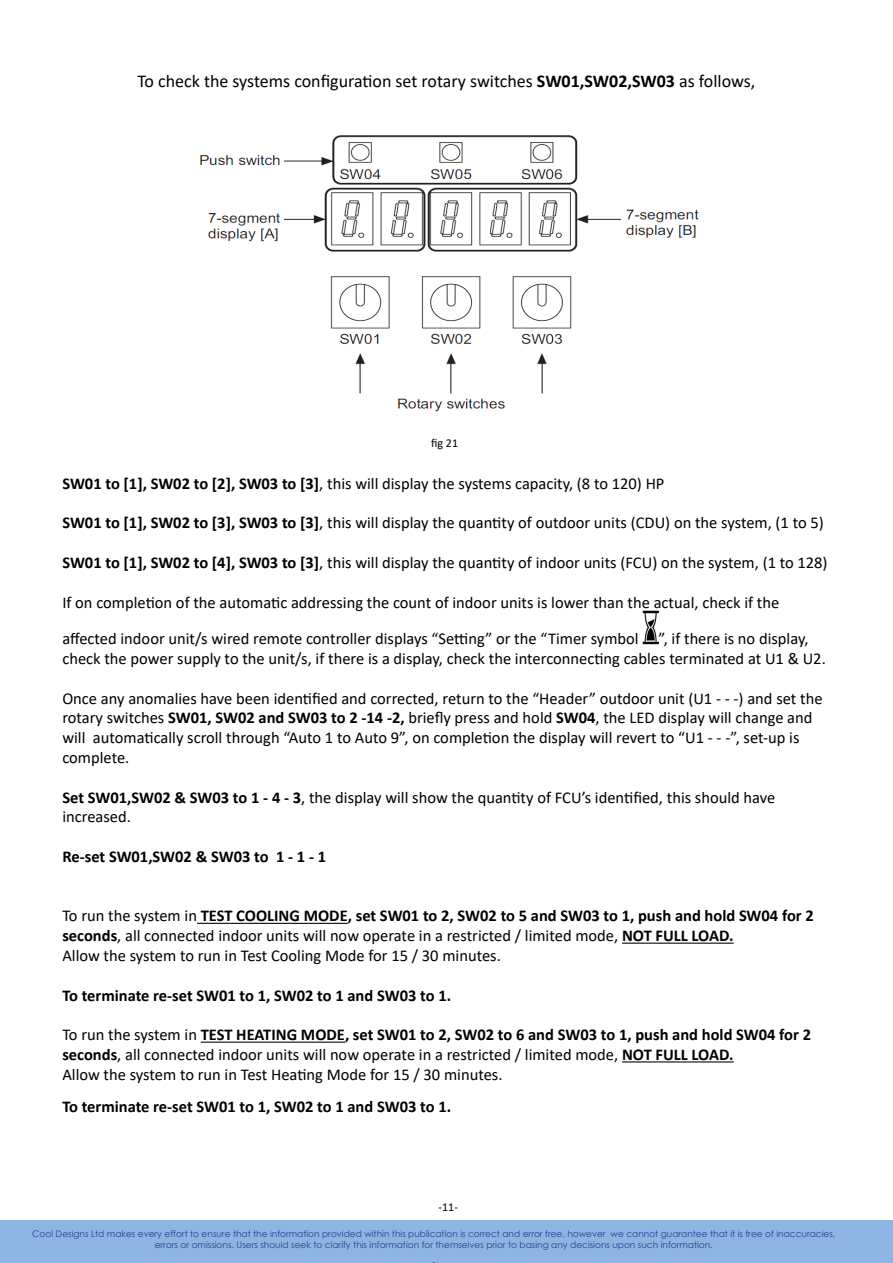
<style>
.page{position:relative;width:893px;height:1263px;background:#fff}
.page>*{position:absolute;margin:0;border:0;box-sizing:border-box;transform-origin:0 0}
.t1{font:18px "Calibri";color:#000}
.t2{font:16.5px/19.8px "Calibri";color:#000}
.t3{font:700 16.5px "Calibri";color:#000}
.t4{font:12px "Calibri";color:#000}
.t5{font:9px/10.8px "Century Gothic";color:#25408f;text-align:center}
.s1{font-weight:700}
</style>
<div class="page">
<div style="left:0;top:1220px;width:893px;height:43px;background:#8eb4e3"></div>
<hr style="left:197px;top:923px;width:151px;height:1px;background:#000">
<hr style="left:622px;top:942px;width:112px;height:2px;background:#000">
<hr style="left:201px;top:1041px;width:144px;height:2px;background:#000">
<hr style="left:622px;top:1061px;width:112px;height:1px;background:#000">
<img style="left:642px;top:611px;width:16px;height:33px">
<img style="left:200px;top:135px;width:499px;height:277px">
<p class="t1" style="left:137px;top:69px;width:619px">To check the systems configuration set rotary switches <span class="s1">SW01,SW02,SW03</span> as follows,</p>
<p class="t4" style="left:431px;top:435px;width:28px">fig 21</p>
<p class="t2" style="left:62px;top:473px;width:604px"><span class="s1">SW01 to [1], SW02 to [2], SW03 to [3]</span>, this will display the systems capacity, (8 to 120) HP</p>
<p class="t2" style="left:62px;top:512px;width:763px"><span class="s1">SW01 to [1], SW02 to [3], SW03 to [3]</span>, this will display the quantity of outdoor units (CDU) on the system, (1 to 5)</p>
<p class="t2" style="left:62px;top:552px;width:767px"><span class="s1">SW01 to [1], SW02 to [4], SW03 to [3]</span>, this will display the quantity of indoor units (FCU) on the system, (1 to 128)</p>
<p class="t2" style="left:62px;top:592px;width:718px">If on completion of the automatic addressing the count of indoor units is lower than the actual, check if the</p>
<p class="t2" style="left:62px;top:628px;width:765px">affected indoor unit/s wired remote controller displays “Setting” or the “Timer symbol ”, if there is no display, check the power supply to the unit/s, if there is a display, check the interconnecting cables terminated at U1 &amp; U2.</p>
<p class="t2" style="left:62px;top:688px;width:762px">Once any anomalies have been identified and corrected, return to the “Header” outdoor unit (U1 - - -) and set the rotary switches <span class="s1">SW01, SW02 and SW03 to 2 -14 -2,</span> briefly press and hold <span class="s1">SW04</span>, the LED display will change and will automatically scroll through “Auto 1 to Auto 9”, on completion the display will revert to “U1 - - -”, set-up is complete.</p>
<p class="t2" style="left:62px;top:787px;width:715px"><span class="s1">Set SW01,SW02 &amp; SW03 to 1 - 4 - 3</span>, the display will show the quantity of FCU’s identified, this should have increased.</p>
<p class="t3" style="left:62px;top:845px;width:265px">Re-set SW01,SW02 &amp; SW03 to 1 - 1 - 1</p>
<p class="t2" style="left:62px;top:906px;width:753px">To run the system in <span class="s1">TEST COOLING MODE, set SW01 to 2, SW02 to 5 and SW03 to 1, push and hold SW04 for 2 seconds</span>, all connected indoor units will now operate in a restricted / limited mode, <span class="s1">NOT FULL LOAD.<br></span>Allow the system to run in Test Cooling Mode for 15 / 30 minutes.</p>
<p class="t3" style="left:62px;top:983px;width:390px">To terminate re-set SW01 to 1, SW02 to 1 and SW03 to 1.</p>
<p class="t2" style="left:62px;top:1024px;width:750px">To run the system in <span class="s1">TEST HEATING MODE, set SW01 to 2, SW02 to 6 and SW03 to 1, push and hold SW04 for 2 seconds</span>, all connected indoor units will now operate in a restricted / limited mode, <span class="s1">NOT FULL LOAD.<br></span>Allow the system to run in Test Heating Mode for 15 / 30 minutes.</p>
<p class="t3" style="left:62px;top:1095px;width:390px">To terminate re-set SW01 to 1, SW02 to 1 and SW03 to 1.</p>
<p class="t4" style="left:438px;top:1199px;width:21px">-11-</p>
<p class="t5" style="left:32px;top:1228px;width:804px">Cool Designs Ltd makes every effort to ensure that the information provided within this publication is correct and error free, however we cannot guarantee that it is free of inaccuracies, errors or omissions. Users should seek to clarify this information for themselves prior to basing any decisions upon such information.</p>
</div>
